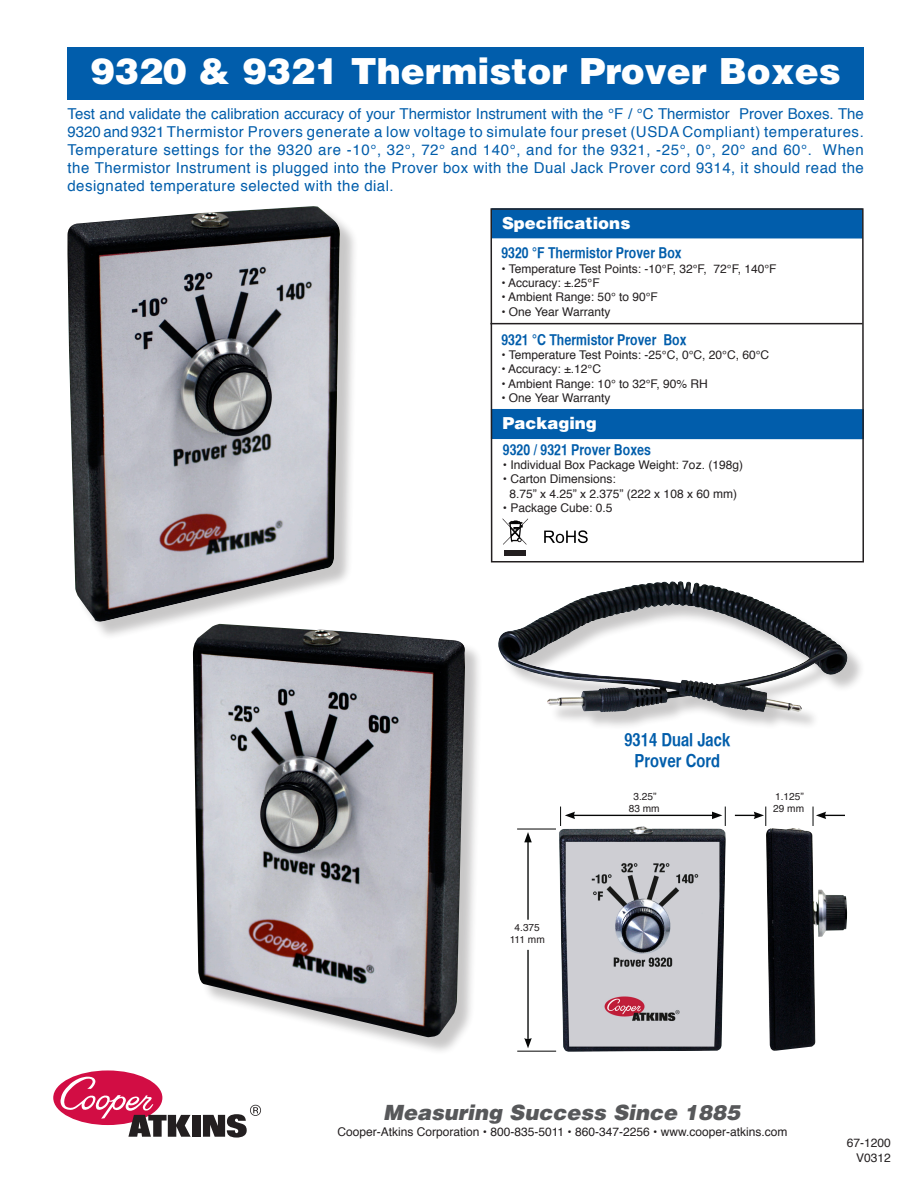
<style>
.page{position:relative;width:918px;height:1188px;background:#fff}
.page>*{position:absolute;margin:0;border:0;box-sizing:border-box;transform-origin:0 0}
.t1{font:900 36px "Helvetica";color:#fff}
.t2{font:italic 900 21px "Helvetica";color:#57585a}
.t3{font:18px "Helvetica CY Bold";color:#015dab}
.t4{font:900 16.5px "Helvetica";color:#fff}
.t5{font:15px/18px "Helvetica";letter-spacing:.03em;color:#015dab;text-align:justify}
.t6{font:15px "Helvetica CY Bold";color:#015dab}
.t7{font:12px "Helvetica";color:#231f20}
.t8{font:10.2px "Helvetica";color:#231f20}
</style>
<div class="page">
<div style="left:53px;top:1070px;width:109px;height:55px;background:#d20d44;border-radius:50%"></div>
<svg style="left:60px;top:1076px;width:131px;height:61px"></svg>
<div style="left:192px;top:1115px;width:8px;height:22px;background:#231f20"></div>
<svg style="left:203px;top:1105px;width:58px;height:33px"></svg>
<div style="left:68px;top:47px;width:796px;height:53px;background:#015dab"></div>
<div style="left:492px;top:209px;width:370px;height:29px;background:#015dab"></div>
<div style="left:491px;top:208px;width:372px;height:31px;border:2px solid #015dab"></div>
<div style="left:492px;top:410px;width:371px;height:28px;background:#015dab"></div>
<div style="left:491px;top:409px;width:373px;height:30px;border:2px solid #015dab"></div>
<hr style="left:490px;top:323px;width:373px;height:1px;background:#231f20">
<div style="left:69px;top:208px;width:289px;height:432px;background:#231f20;opacity:.25"></div>
<img style="left:67px;top:206px;width:275px;height:418px">
<svg style="left:503px;top:518px;width:25px;height:27px"></svg>
<div style="left:504px;top:550px;width:22px;height:5px;background:#231f20"></div>
<svg style="left:544px;top:530px;width:44px;height:13px"></svg>
<div style="left:195px;top:626px;width:289px;height:429px;background:#231f20;opacity:.25"></div>
<img style="left:193px;top:624px;width:275px;height:414px">
<img style="left:559px;top:827px;width:167px;height:225px">
<hr style="left:573px;top:815px;width:141px;height:1px;background:#050606">
<svg style="left:560px;top:807px;width:15px;height:19px"></svg>
<hr style="left:517px;top:829px;width:39px;height:1px;background:#050505">
<hr style="left:517px;top:1051px;width:39px;height:1px;background:#050505">
<hr style="left:527px;top:840px;width:2px;height:200px;background:#040605">
<svg style="left:524px;top:832px;width:8px;height:10px"></svg>
<svg style="left:524px;top:1038px;width:8px;height:10px"></svg>
<svg style="left:527px;top:918px;width:2px;height:34px"></svg>
<img style="left:766px;top:828px;width:82px;height:223px">
<svg style="left:712px;top:807px;width:14px;height:19px"></svg>
<svg style="left:813px;top:807px;width:32px;height:19px"></svg>
<svg style="left:735px;top:807px;width:31px;height:19px"></svg>
<div style="left:501px;top:583px;width:364px;height:147px;background:#231f20;opacity:.25"></div>
<img style="left:498px;top:581px;width:304px;height:131px">
<div style="left:490px;top:208px;width:374px;height:354px;border:2px solid #231f20"></div>
<p class="t1" style="left:91px;top:48px;width:752px">9320 &amp; 9321 Thermistor Prover Boxes</p>
<p class="t5" style="left:68px;top:105px;width:798px">Test and validate the calibration accuracy of your Thermistor Instrument with the °F / °C Thermistor Prover Boxes. The 9320 and 9321 Thermistor Provers generate a low voltage to simulate four preset (USDA Compliant) temperatures.<br>Temperature settings for the 9320 are -10°, 32°, 72° and 140°, and for the 9321, -25°, 0°, 20° and 60°. When the Thermistor Instrument is plugged into the Prover box with the Dual Jack Prover cord 9314, it should read the designated temperature selected with the dial.</p>
<p class="t4" style="left:502px;top:212px;width:130px">Specifications</p>
<p class="t6" style="left:501px;top:244px;width:182px">9320 °F Thermistor Prover Box</p>
<p class="t7" style="left:501px;top:259px;width:277px">• Temperature Test Points: -10°F, 32°F, 72°F, 140°F</p>
<p class="t7" style="left:501px;top:273px;width:100px">• Accuracy: ±.25°F</p>
<p class="t7" style="left:501px;top:288px;width:158px">• Ambient Range: 50° to 90°F</p>
<p class="t7" style="left:501px;top:302px;width:111px">• One Year Warranty</p>
<p class="t6" style="left:501px;top:330px;width:187px">9321 °C Thermistor Prover Box</p>
<p class="t7" style="left:501px;top:345px;width:269px">• Temperature Test Points: -25°C, 0°C, 20°C, 60°C</p>
<p class="t7" style="left:501px;top:360px;width:101px">• Accuracy: ±.12°C</p>
<p class="t7" style="left:501px;top:374px;width:208px">• Ambient Range: 10° to 32°F, 90% RH</p>
<p class="t7" style="left:501px;top:389px;width:111px">• One Year Warranty</p>
<p class="t6" style="left:503px;top:440px;width:150px">9320 / 9321 Prover Boxes</p>
<p class="t7" style="left:503px;top:456px;width:242px">• Individual Box Package Weight: 7oz. (198g)</p>
<p class="t7" style="left:503px;top:470px;width:114px">• Carton Dimensions:</p>
<p class="t7" style="left:510px;top:484px;width:229px">8.75” x 4.25” x 2.375” (222 x 108 x 60 mm)</p>
<p class="t7" style="left:503px;top:499px;width:111px">• Package Cube: 0.5</p>
<p class="t4" style="left:502px;top:413px;width:96px">Packaging</p>
<p class="t8" style="left:515px;top:920px;width:27px">4.375</p>
<p class="t8" style="left:510px;top:932px;width:37px">111 mm</p>
<p class="t3" style="left:624px;top:729px;width:107px">9314 Dual Jack</p>
<p class="t3" style="left:635px;top:750px;width:87px">Prover Cord</p>
<p class="t8" style="left:633px;top:788px;width:25px">3.25”</p>
<p class="t8" style="left:629px;top:800px;width:32px">83 mm</p>
<p class="t8" style="left:775px;top:788px;width:30px">1.125”</p>
<p class="t8" style="left:773px;top:800px;width:32px">29 mm</p>
<p class="t2" style="left:383px;top:1099px;width:359px">Measuring Success Since 1885</p>
<p class="t7" style="left:338px;top:1122px;width:451px">Cooper-Atkins Corporation • 800-835-5011 • 860-347-2256 • www.cooper-atkins.com</p>
<p class="t7" style="left:847px;top:1134px;width:46px">67-1200</p>
<p class="t7" style="left:856px;top:1148px;width:36px">V0312</p>
</div>
